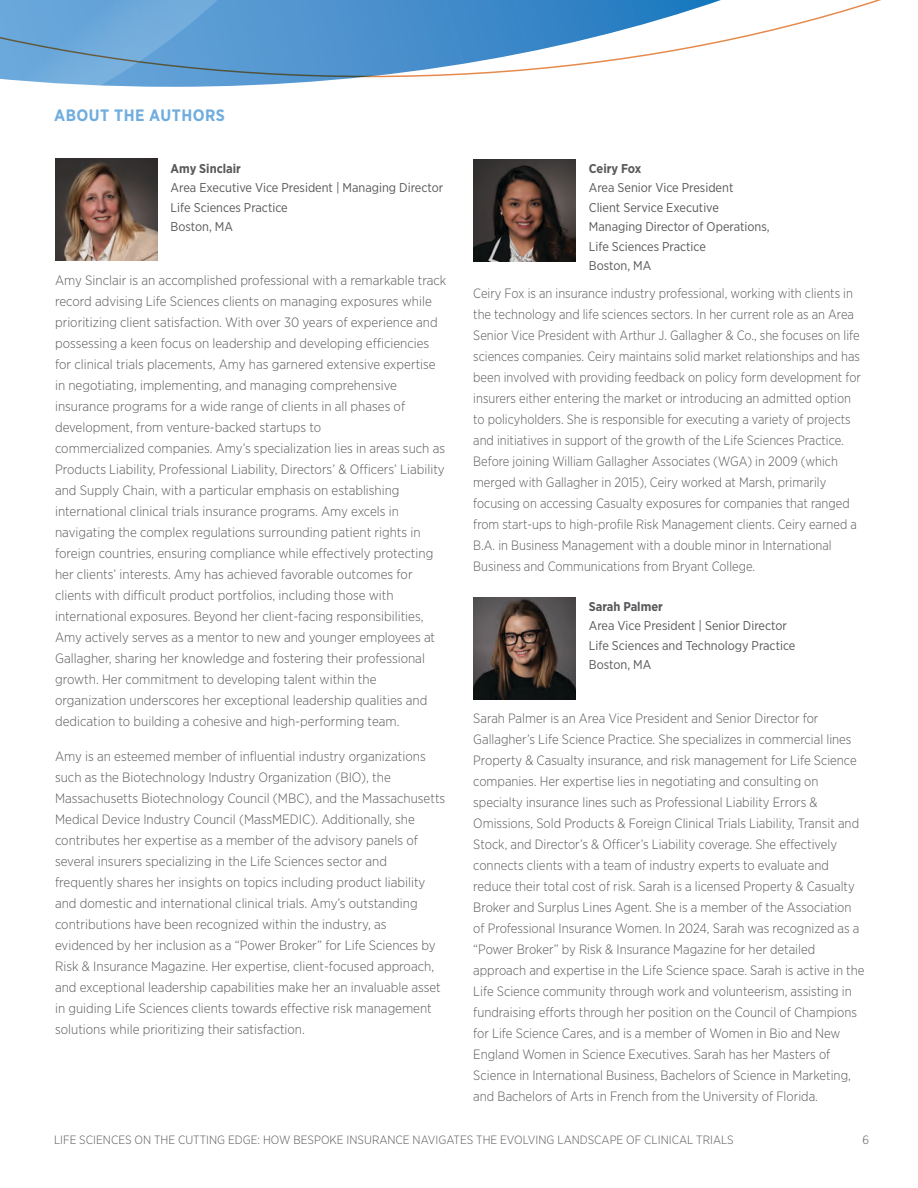
<style>
.page{position:relative;width:918px;height:1188px;background:#fff}
.page>*{position:absolute;margin:0;border:0;box-sizing:border-box;transform-origin:0 0}
.t1{font:700 16.5px "Gotham Narrow";letter-spacing:.03em;color:#70adde}
.t2{font:300 13.5px/21px "Gotham Narrow";color:#58595b}
.t3{font:300 13.5px/21px "Gotham Narrow";color:#58595b;scale:.96 1}
.t4{font:12.75px/19.5px "Gotham Narrow";color:#58595b}
.t5{font:700 12.75px "Gotham Narrow";color:#58595b}
.t6{font:300 12px "Gotham Narrow";color:#58595b}
</style>
<div class="page">
<svg style="left:0;top:77px;width:347px;height:115px"></svg>
<svg style="left:0;top:0;width:881px;height:77px"></svg>
<img style="left:55px;top:158px;width:102px;height:102px">
<img style="left:473px;top:160px;width:102px;height:102px">
<img style="left:473px;top:597px;width:102px;height:102px">
<p class="t1" style="left:54px;top:105px;width:172px">ABOUT THE AUTHORS</p>
<p class="t5" style="left:171px;top:160px;width:72px">Amy Sinclair</p>
<p class="t4" style="left:171px;top:178px;width:274px">Area Executive Vice President | Managing Director<br>Life Sciences Practice<br>Boston, MA</p>
<p class="t2" style="left:55px;top:270px;width:393px">Amy Sinclair is an accomplished professional with a remarkable track record advising Life Sciences clients on managing exposures while prioritizing client satisfaction. With over 30 years of experience and possessing a keen focus on leadership and developing efficiencies for clinical trials placements, Amy has garnered extensive expertise in negotiating, implementing, and managing comprehensive insurance programs for a wide range of clients in all phases of development, from venture-backed startups to<br>commercialized companies. Amy’s specialization lies in areas such as Products Liability, Professional Liability, Directors’ &amp; Officers’ Liability and Supply Chain, with a particular emphasis on establishing international clinical trials insurance programs. Amy excels in navigating the complex regulations surrounding patient rights in foreign countries, ensuring compliance while effectively protecting her clients’ interests. Amy has achieved favorable outcomes for clients with difficult product portfolios, including those with international exposures. Beyond her client-facing responsibilities, Amy actively serves as a mentor to new and younger employees at Gallagher, sharing her knowledge and fostering their professional growth. Her commitment to developing talent within the organization underscores her exceptional leadership qualities and dedication to building a cohesive and high-performing team.</p>
<p class="t2" style="left:55px;top:745px;width:392px">Amy is an esteemed member of influential industry organizations such as the Biotechnology Industry Organization (BIO), the Massachusetts Biotechnology Council (MBC), and the Massachusetts Medical Device Industry Council (MassMEDIC). Additionally, she contributes her expertise as a member of the advisory panels of several insurers specializing in the Life Sciences sector and frequently shares her insights on topics including product liability and domestic and international clinical trials. Amy’s outstanding contributions have been recognized within the industry, as evidenced by her inclusion as a “Power Broker” for Life Sciences by Risk &amp; Insurance Magazine. Her expertise, client-focused approach, and exceptional leadership capabilities make her an invaluable asset in guiding Life Sciences clients towards effective risk management solutions while prioritizing their satisfaction.</p>
<p class="t5" style="left:589px;top:160px;width:54px">Ceiry Fox</p>
<p class="t4" style="left:589px;top:178px;width:182px">Area Senior Vice President<br>Client Service Executive<br>Managing Director of Operations,<br>Life Sciences Practice<br>Boston, MA</p>
<p class="t3" style="left:473px;top:283px;width:405px">Ceiry Fox is an insurance industry professional, working with clients in the technology and life sciences sectors. In her current role as an Area Senior Vice President with Arthur J. Gallagher &amp; Co., she focuses on life sciences companies. Ceiry maintains solid market relationships and has been involved with providing feedback on policy form development for insurers either entering the market or introducing an admitted option to policyholders. She is responsible for executing a variety of projects and initiatives in support of the growth of the Life Sciences Practice.<br>Before joining William Gallagher Associates (WGA) in 2009 (which merged with Gallagher in 2015), Ceiry worked at Marsh, primarily focusing on accessing Casualty exposures for companies that ranged from start-ups to high-profile Risk Management clients. Ceiry earned a B.A. in Business Management with a double minor in International Business and Communications from Bryant College.</p>
<p class="t5" style="left:589px;top:598px;width:75px">Sarah Palmer</p>
<p class="t4" style="left:589px;top:616px;width:208px">Area Vice President | Senior Director<br>Life Sciences and Technology Practice<br>Boston, MA</p>
<p class="t2" style="left:473px;top:708px;width:393px">Sarah Palmer is an Area Vice President and Senior Director for Gallagher’s Life Science Practice. She specializes in commercial lines Property &amp; Casualty insurance, and risk management for Life Science companies. Her expertise lies in negotiating and consulting on specialty insurance lines such as Professional Liability Errors &amp; Omissions, Sold Products &amp; Foreign Clinical Trials Liability, Transit and Stock, and Director’s &amp; Officer’s Liability coverage. She effectively connects clients with a team of industry experts to evaluate and reduce their total cost of risk. Sarah is a licensed Property &amp; Casualty Broker and Surplus Lines Agent. She is a member of the Association of Professional Insurance Women. In 2024, Sarah was recognized as a “Power Broker” by Risk &amp; Insurance Magazine for her detailed approach and expertise in the Life Science space. Sarah is active in the Life Science community through work and volunteerism, assisting in fundraising efforts through her position on the Council of Champions for Life Science Cares, and is a member of Women in Bio and New England Women in Science Executives. Sarah has her Masters of Science in International Business, Bachelors of Science in Marketing, and Bachelors of Arts in French from the University of Florida.</p>
<p class="t6" style="left:54px;top:1132px;width:681px">LIFE SCIENCES ON THE CUTTING EDGE: HOW BESPOKE INSURANCE NAVIGATES THE EVOLVING LANDSCAPE OF CLINICAL TRIALS</p>
<p class="t6" style="left:862px;top:1132px;width:8px">6</p>
</div>
